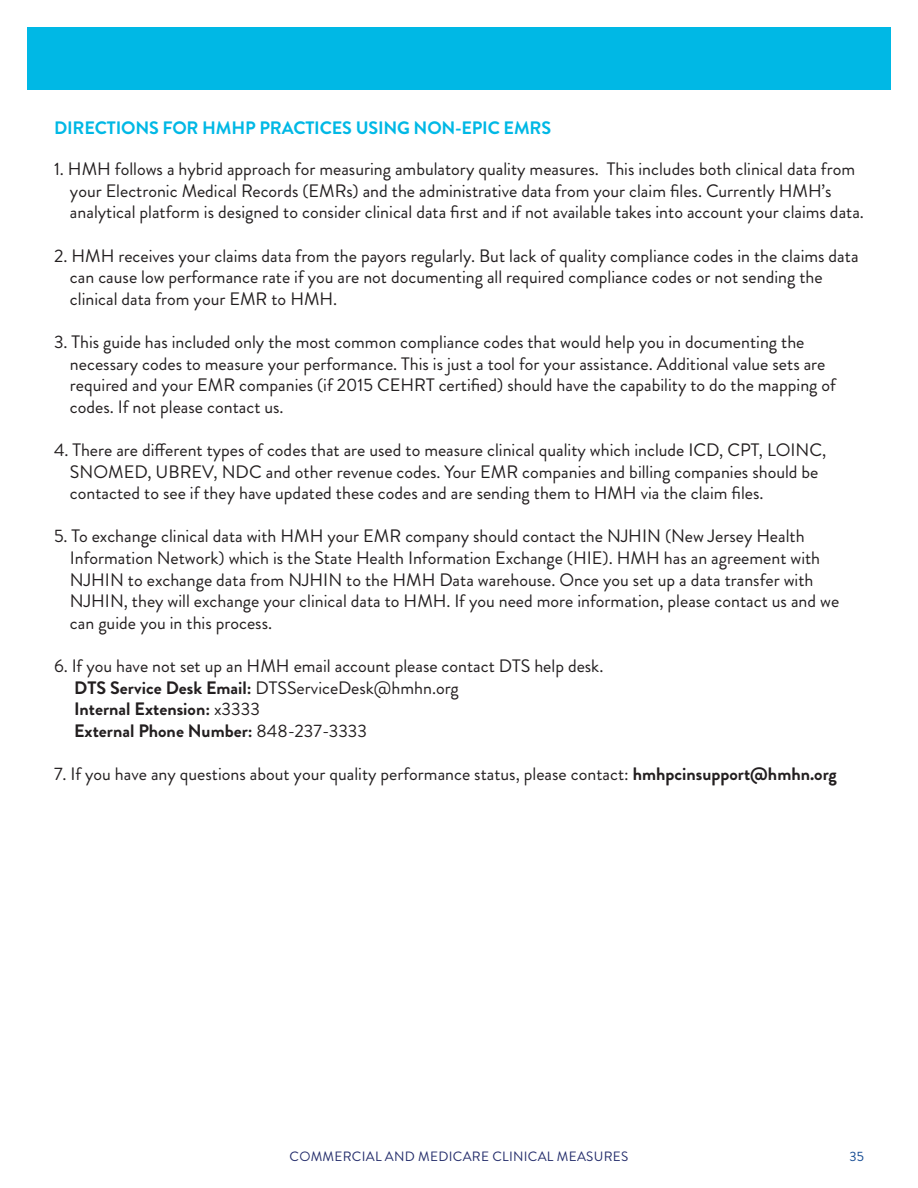
<style>
.page{position:relative;width:918px;height:1188px;background:#fff}
.page>*{position:absolute;margin:0;border:0;box-sizing:border-box;transform-origin:0 0}
.t1{font:18px "Brandon Grotesque";color:#231f20}
.t2{font:700 18px "Brandon Grotesque";color:#231f20}
.t3{font:700 18px "Brandon Grotesque";letter-spacing:-.01em;color:#00b8e5}
.t4{font:13.5px "Brandon Grotesque";letter-spacing:.02em;color:#242d6b}
.t5{font:13.5px "Brandon Grotesque";color:#124992}
.s1{font-weight:700}
.s2{font-weight:400}
</style>
<div class="page">
<div style="left:27px;top:27px;width:864px;height:63px;background:#00b8e5"></div>
<p class="t3" style="left:54px;top:115px;width:499px">DIRECTIONS FOR HMHP PRACTICES USING NON-EPIC EMRS</p>
<p class="t1" style="left:54px;top:157px;width:803px">1. HMH follows a hybrid approach for measuring ambulatory quality measures. This includes both clinical data from</p>
<p class="t1" style="left:70px;top:178px;width:763px">your Electronic Medical Records (EMRs) and the administrative data from your claim files. Currently HMH’s</p>
<p class="t1" style="left:70px;top:200px;width:796px">analytical platform is designed to consider clinical data first and if not available takes into account your claims data.</p>
<p class="t1" style="left:54px;top:243px;width:806px">2. HMH receives your claims data from the payors regularly. But lack of quality compliance codes in the claims data</p>
<p class="t1" style="left:70px;top:265px;width:754px">can cause low performance rate if you are not documenting all required compliance codes or not sending the</p>
<p class="t1" style="left:70px;top:286px;width:269px">clinical data from your EMR to HMH.</p>
<p class="t1" style="left:54px;top:329px;width:752px">3. This guide has included only the most common compliance codes that would help you in documenting the</p>
<p class="t1" style="left:70px;top:351px;width:757px">necessary codes to measure your performance. This is just a tool for your assistance. Additional value sets are</p>
<p class="t1" style="left:70px;top:373px;width:767px">required and your EMR companies (if 2015 CEHRT certified) should have the capability to do the mapping of</p>
<p class="t1" style="left:70px;top:394px;width:215px">codes. If not please contact us.</p>
<p class="t1" style="left:54px;top:437px;width:774px">4. There are different types of codes that are used to measure clinical quality which include ICD, CPT, LOINC,</p>
<p class="t1" style="left:70px;top:459px;width:750px">SNOMED, UBREV, NDC and other revenue codes. Your EMR companies and billing companies should be</p>
<p class="t1" style="left:70px;top:481px;width:695px">contacted to see if they have updated these codes and are sending them to HMH via the claim files.</p>
<p class="t1" style="left:54px;top:524px;width:752px">5. To exchange clinical data with HMH your EMR company should contact the NJHIN (New Jersey Health</p>
<p class="t1" style="left:70px;top:545px;width:752px">Information Network) which is the State Health Information Exchange (HIE). HMH has an agreement with</p>
<p class="t1" style="left:70px;top:567px;width:745px">NJHIN to exchange data from NJHIN to the HMH Data warehouse. Once you set up a data transfer with</p>
<p class="t1" style="left:70px;top:589px;width:771px">NJHIN, they will exchange your clinical data to HMH. If you need more information, please contact us and we</p>
<p class="t1" style="left:70px;top:610px;width:204px">can guide you in this process.</p>
<p class="t1" style="left:54px;top:653px;width:551px">6. If you have not set up an HMH email account please contact DTS help desk.</p>
<p class="t1" style="left:74px;top:675px;width:386px"><span class="s1">DTS Service Desk Email:</span> DTSServiceDesk@hmhn.org</p>
<p class="t2" style="left:74px;top:696px;width:187px">Internal Extension: <span class="s2">x3333</span></p>
<p class="t2" style="left:74px;top:718px;width:294px">External Phone Number: <span class="s2">848-237-3333</span></p>
<p class="t1" style="left:54px;top:761px;width:784px">7. If you have any questions about your quality performance status, please contact: <span class="s1">hmhpcinsupport@hmhn.org</span></p>
<p class="t4" style="left:290px;top:1147px;width:340px">COMMERCIAL AND MEDICARE CLINICAL MEASURES</p>
<p class="t5" style="left:850px;top:1147px;width:16px">35</p>
</div>
